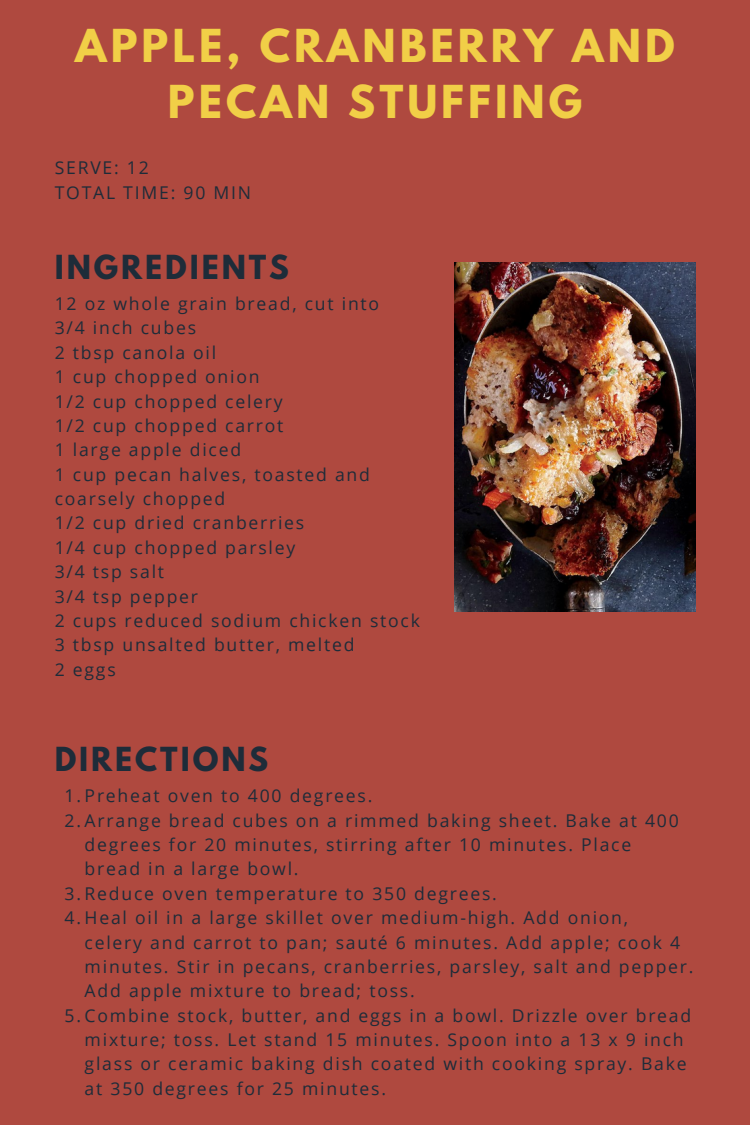
<style>
.page{position:relative;width:750px;height:1125px;background:#af493f}
.page>*{position:absolute;margin:0;border:0;box-sizing:border-box;transform-origin:0 0}
.t1{font:700 40.25px/56.2px "League Spartan";letter-spacing:.1em;color:#f1cf47;text-align:center}
.t2{font:700 29.38px "League Spartan";letter-spacing:.1em;color:#1e2c39}
.t3{font:17.62px/24.4px "Open Sans";letter-spacing:.1em;color:#1e2c39}
</style>
<div class="page">
<img style="left:454px;top:263px;width:241px;height:349px">
<h1 class="t1" style="left:75px;top:22px;width:601px">APPLE, CRANBERRY AND<br>PECAN STUFFING</h1>
<p class="t3" style="left:55px;top:155px;width:198px">SERVE: 12<br>TOTAL TIME: 90 MIN</p>
<h2 class="t2" style="left:55px;top:253px;width:236px">INGREDIENTS</h2>
<p class="t3" style="left:55px;top:291px;width:367px">12 oz whole grain bread, cut into<br>3/4 inch cubes<br>2 tbsp canola oil<br>1 cup chopped onion<br>1/2 cup chopped celery<br>1/2 cup chopped carrot<br>1 large apple diced<br>1 cup pecan halves, toasted and coarsely chopped<br>1/2 cup dried cranberries<br>1/4 cup chopped parsley<br>3/4 tsp salt<br>3/4 tsp pepper<br>2 cups reduced sodium chicken stock<br>3 tbsp unsalted butter, melted<br>2 eggs</p>
<h2 class="t2" style="left:55px;top:745px;width:215px">DIRECTIONS</h2>
<p class="t3" style="left:65px;top:783px;width:309px">1.Preheat oven to 400 degrees.</p>
<p class="t3" style="left:65px;top:808px;width:616px">2.Arrange bread cubes on a rimmed baking sheet. Bake at 400</p>
<p class="t3" style="left:85px;top:832px;width:548px">degrees for 20 minutes, stirring after 10 minutes. Place</p>
<p class="t3" style="left:85px;top:856px;width:216px">bread in a large bowl.</p>
<p class="t3" style="left:65px;top:881px;width:434px">3.Reduce oven temperature to 350 degrees.</p>
<p class="t3" style="left:65px;top:905px;width:565px">4.Heal oil in a large skillet over medium-high. Add onion,</p>
<p class="t3" style="left:85px;top:930px;width:597px">celery and carrot to pan; sauté 6 minutes. Add apple; cook 4</p>
<p class="t3" style="left:85px;top:954px;width:610px">minutes. Stir in pecans, cranberries, parsley, salt and pepper.</p>
<p class="t3" style="left:85px;top:978px;width:332px">Add apple mixture to bread; toss.</p>
<p class="t3" style="left:65px;top:1003px;width:628px">5.Combine stock, butter, and eggs in a bowl. Drizzle over bread</p>
<p class="t3" style="left:85px;top:1027px;width:601px">mixture; toss. Let stand 15 minutes. Spoon into a 13 x 9 inch</p>
<p class="t3" style="left:85px;top:1051px;width:604px">glass or ceramic baking dish coated with cooking spray. Bake</p>
<p class="t3" style="left:85px;top:1076px;width:303px">at 350 degrees for 25 minutes.</p>
</div>
